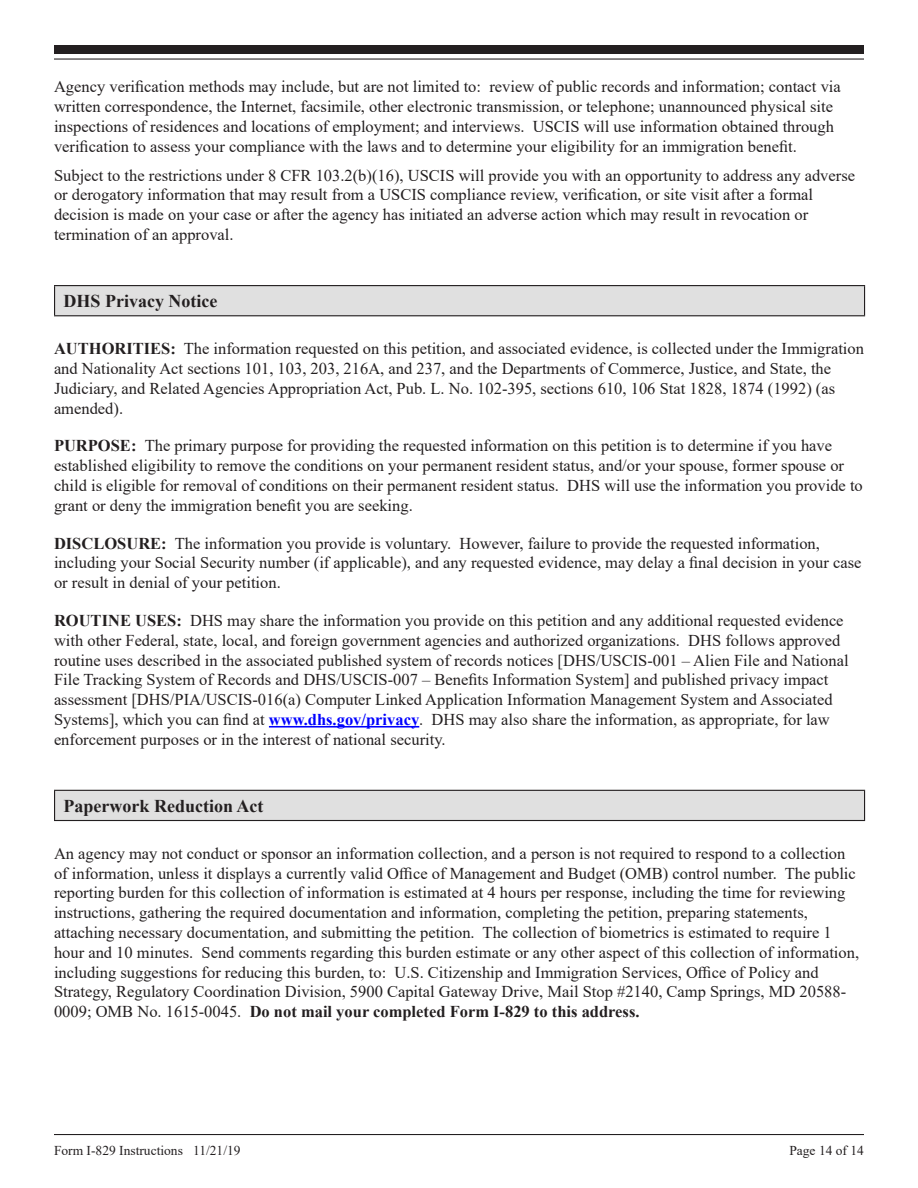
<style>
.page{position:relative;width:918px;height:1188px;background:#fff}
.page>*{position:absolute;margin:0;border:0;box-sizing:border-box;transform-origin:0 0}
.t1{font:700 18px "Times New Roman";color:#231f20}
.Body_1{font:16.5px/19.8px "Times New Roman";color:#231f20}
.Body_Lead-in_Extra_S{font:16.5px/19.8px "Times New Roman";color:#231f20}
.t2{font:13.5px "Times New Roman";color:#231f20}
.s1{font-weight:700}
.s2{font-weight:700;color:#00f}
</style>
<div class="page">
<hr style="left:54px;top:1134px;width:810px;height:1px;background:#231f20">
<div style="left:54px;top:45px;width:810px;height:9px;background:#231f20"></div>
<hr style="left:54px;top:58px;width:810px;height:2px;background:#231f20">
<hr style="left:269px;top:726px;width:150px;height:2px;background:#00f">
<div style="left:55px;top:286px;width:810px;height:30px;background:#e0e0e0"></div>
<hr style="left:54px;top:285px;width:811px;height:1px;background:#231f20">
<svg style="left:54px;top:286px;width:1px;height:29px"></svg>
<svg style="left:864px;top:286px;width:1px;height:29px"></svg>
<hr style="left:54px;top:315px;width:811px;height:1px;background:#231f20">
<div style="left:55px;top:790px;width:810px;height:31px;background:#e0e0e0"></div>
<hr style="left:54px;top:790px;width:811px;height:1px;background:#231f20">
<svg style="left:54px;top:791px;width:1px;height:29px"></svg>
<svg style="left:864px;top:791px;width:1px;height:29px"></svg>
<hr style="left:54px;top:820px;width:811px;height:1px;background:#231f20">
<p class="Body_1" style="left:54px;top:76px;width:788px">Agency verification methods may include, but are not limited to: review of public records and information; contact via written correspondence, the Internet, facsimile, other electronic transmission, or telephone; unannounced physical site inspections of residences and locations of employment; and interviews. USCIS will use information obtained through verification to assess your compliance with the laws and to determine your eligibility for an immigration benefit.</p>
<p class="Body_1" style="left:54px;top:165px;width:803px">Subject to the restrictions under 8 CFR 103.2(b)(16), USCIS will provide you with an opportunity to address any adverse or derogatory information that may result from a USCIS compliance review, verification, or site visit after a formal decision is made on your case or after the agency has initiated an adverse action which may result in revocation or termination of an approval.</p>
<h1 class="t1" style="left:64px;top:288px;width:155px">DHS Privacy Notice</h1>
<p class="Body_1" style="left:54px;top:338px;width:812px"><span class="s1">AUTHORITIES:</span> The information requested on this petition, and associated evidence, is collected under the Immigration and Nationality Act sections 101, 103, 203, 216A, and 237, and the Departments of Commerce, Justice, and State, the Judiciary, and Related Agencies Appropriation Act, Pub. L. No. 102-395, sections 610, 106 Stat 1828, 1874 (1992) (as amended).</p>
<p class="Body_Lead-in_Extra_S" style="left:54px;top:435px;width:810px"><span class="s1">PURPOSE:</span> The primary purpose for providing the requested information on this petition is to determine if you have established eligibility to remove the conditions on your permanent resident status, and/or your spouse, former spouse or child is eligible for removal of conditions on their permanent resident status. DHS will use the information you provide to grant or deny the immigration benefit you are seeking.</p>
<p class="Body_Lead-in_Extra_S" style="left:54px;top:533px;width:809px"><span class="s1">DISCLOSURE:</span> The information you provide is voluntary. However, failure to provide the requested information, including your Social Security number (if applicable), and any requested evidence, may delay a final decision in your case or result in denial of your petition.</p>
<p class="Body_Lead-in_Extra_S" style="left:54px;top:610px;width:796px"><span class="s1">ROUTINE USES:</span> DHS may share the information you provide on this petition and any additional requested evidence with other Federal, state, local, and foreign government agencies and authorized organizations. DHS follows approved routine uses described in the associated published system of records notices [DHS/USCIS-001 – Alien File and National File Tracking System of Records and DHS/USCIS-007 – Benefits Information System] and published privacy impact assessment [DHS/PIA/USCIS-016(a) Computer Linked Application Information Management System and Associated Systems], which you can find at <span class="s2">www.dhs.gov/privacy</span>. DHS may also share the information, as appropriate, for law enforcement purposes or in the interest of national security.</p>
<h1 class="t1" style="left:64px;top:793px;width:201px">Paperwork Reduction Act</h1>
<p class="Body_1" style="left:54px;top:843px;width:807px">An agency may not conduct or sponsor an information collection, and a person is not required to respond to a collection of information, unless it displays a currently valid Office of Management and Budget (OMB) control number. The public reporting burden for this collection of information is estimated at 4 hours per response, including the time for reviewing instructions, gathering the required documentation and information, completing the petition, preparing statements, attaching necessary documentation, and submitting the petition. The collection of biometrics is estimated to require 1 hour and 10 minutes. Send comments regarding this burden estimate or any other aspect of this collection of information, including suggestions for reducing this burden, to: U.S. Citizenship and Immigration Services, Office of Policy and Strategy, Regulatory Coordination Division, 5900 Capital Gateway Drive, Mail Stop #2140, Camp Springs, MD 20588- 0009; OMB No. 1615-0045. <span class="s1">Do not mail your completed Form I-829 to this address.</span></p>
<p class="t2" style="left:54px;top:1141px;width:188px">Form I-829 Instructions 11/21/19</p>
<p class="t2" style="left:789px;top:1141px;width:76px">Page 14 of 14</p>
</div>
